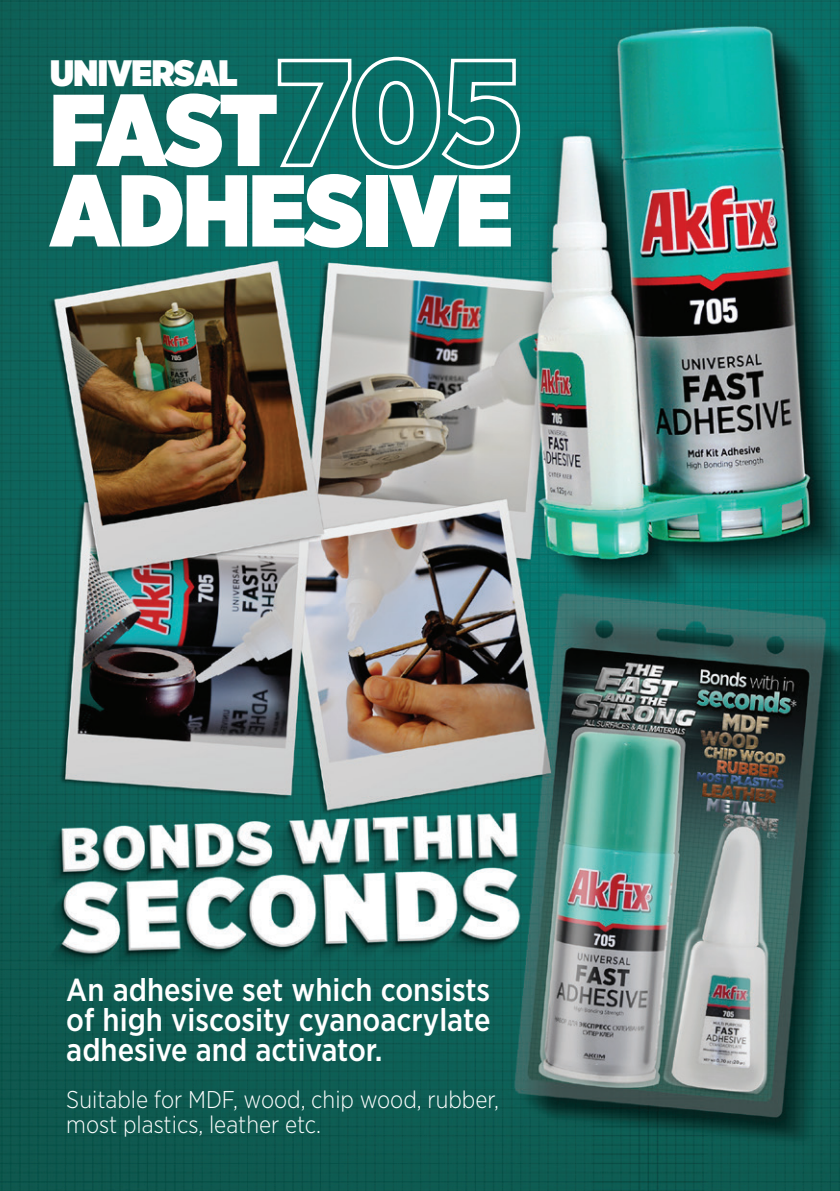
<style>
.page{position:relative;width:840px;height:1191px;background:#fff}
.page>*{position:absolute;margin:0;border:0;box-sizing:border-box;transform-origin:0 0}
.t1{font:900 101.8px/80.4px "Gotham Narrow";letter-spacing:-.015em;color:#fff}
.t2{font:900 36.8px "Gotham Narrow";letter-spacing:-.015em;color:#fff}
.t3{font:500 31.8px/29.6px "Gotham Narrow";color:#fff;text-align:justify}
.t4{font:300 24.2px/25.8px "Gotham Narrow";color:#fff}
</style>
<div class="page">
<img style="left:0;top:0;width:839px;height:1191px">
<svg style="left:276px;top:55px;width:245px;height:116px"></svg>
<p class="t2" style="left:50px;top:48px;width:189px">UNIVERSAL</p>
<h1 class="t1" style="left:50px;top:88px;width:464px">FAST<br>ADHESIVE</h1>
<p class="t3" style="left:66px;top:974px;width:425px">An adhesive set which consists of high viscosity cyanoacrylate adhesive and activator.</p>
<p class="t4" style="left:66px;top:1085px;width:434px">Suitable for MDF, wood, chip wood, rubber, most plastics, leather etc.</p>
</div>
